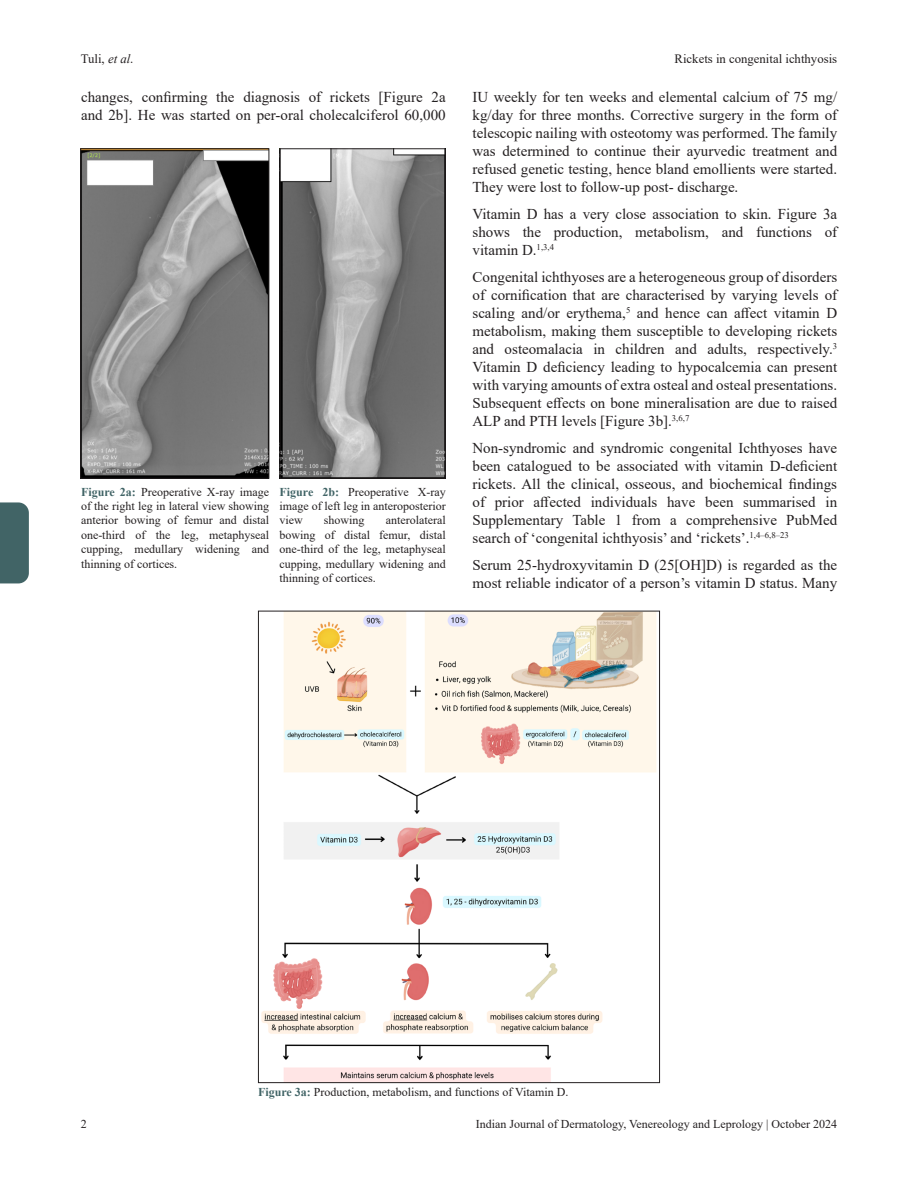
<style>
.page{position:relative;width:918px;height:1188px;background:#fff}
.page>*{position:absolute;margin:0;border:0;box-sizing:border-box;transform-origin:0 0}
.para{font:15px/18px "Times New Roman";color:#231f20;text-align:justify}
.t1{font:12.75px "Times New Roman";color:#231f20}
.float_figure_figure{font:12px/14.4px "Times New Roman";color:#231f20;text-align:justify}
.s1{font-style:italic}
.s2{font-weight:700;color:#416466}
</style>
<div class="page">
<div style="left:0;top:502px;width:29px;height:81px;background:#416466"></div>
<img style="left:82px;top:150px;width:185px;height:327px">
<div style="left:80px;top:148px;width:189px;height:331px;border:1px solid #231f20"></div>
<img style="left:282px;top:150px;width:162px;height:327px">
<div style="left:280px;top:148px;width:166px;height:331px;border:1px solid #231f20"></div>
<img style="left:261px;top:613px;width:395px;height:468px">
<p class="t1" style="left:81px;top:50px;width:54px">Tuli, <span class="s1">et al</span>.</p>
<p class="t1" style="left:675px;top:50px;width:164px">Rickets in congenital ichthyosis</p>
<p class="para" style="left:81px;top:88px;width:366px">changes, confirming the diagnosis of rickets [Figure 2a and 2b]. He was started on per-oral cholecalciferol 60,000</p>
<p class="para" style="left:472px;top:88px;width:366px">IU weekly for ten weeks and elemental calcium of 75 mg/ kg/day for three months. Corrective surgery in the form of telescopic nailing with osteotomy was performed. The family was determined to continue their ayurvedic treatment and refused genetic testing, hence bland emollients were started.<br>They were lost to follow-up post- discharge.</p>
<p class="para" style="left:472px;top:205px;width:366px">Vitamin D has a very close association to skin. Figure 3a shows the production, metabolism, and functions of vitamin D.<sup>1,3,4</sup></p>
<p class="para" style="left:472px;top:268px;width:366px">Congenital ichthyoses are a heterogeneous group of disorders of cornification that are characterised by varying levels of scaling and/or erythema,<sup>5</sup> and hence can affect vitamin D metabolism, making them susceptible to developing rickets and osteomalacia in children and adults, respectively.<sup>3<br></sup>Vitamin D deficiency leading to hypocalcemia can present with varying amounts of extra osteal and osteal presentations.<br>Subsequent effects on bone mineralisation are due to raised ALP and PTH levels [Figure 3b].<sup>3,6,7</sup></p>
<p class="para" style="left:473px;top:439px;width:366px">Non-syndromic and syndromic congenital Ichthyoses have been catalogued to be associated with vitamin D-deficient rickets. All the clinical, osseous, and biochemical findings of prior affected individuals have been summarised in Supplementary Table 1 from a comprehensive PubMed search of ‘congenital ichthyosis’ and ‘rickets’.<sup>1,4–6,8–23</sup></p>
<p class="para" style="left:473px;top:556px;width:366px">Serum 25-hydroxyvitamin D (25[OH]D) is regarded as the most reliable indicator of a person’s vitamin D status. Many</p>
<p class="float_figure_figure" style="left:81px;top:484px;width:190px"><span class="s2">Figure 2a:</span> Preoperative X-ray image of the right leg in lateral view showing anterior bowing of femur and distal one-third of the leg, metaphyseal cupping, medullary widening and thinning of cortices.</p>
<p class="float_figure_figure" style="left:280px;top:484px;width:168px"><span class="s2">Figure 2b:</span> Preoperative X-ray image of left leg in anteroposterior view</p>
<p class="float_figure_figure" style="left:280px;top:513px;width:168px;text-indent:106px">anterolateral bowing of distal femur, distal one-third of the leg, metaphyseal cupping, medullary widening and thinning of cortices.</p>
<p class="float_figure_figure" style="left:324px;top:513px;width:42px">showing</p>
<p class="float_figure_figure" style="left:258px;top:1084px;width:312px"><span class="s2">Figure 3a:</span> Production, metabolism, and functions of Vitamin D.</p>
<p class="float_figure_figure" style="left:81px;top:1117px;width:7px">2</p>
<p class="float_figure_figure" style="left:476px;top:1117px;width:363px">Indian Journal of Dermatology, Venereology and Leprology | October 2024</p>
</div>
